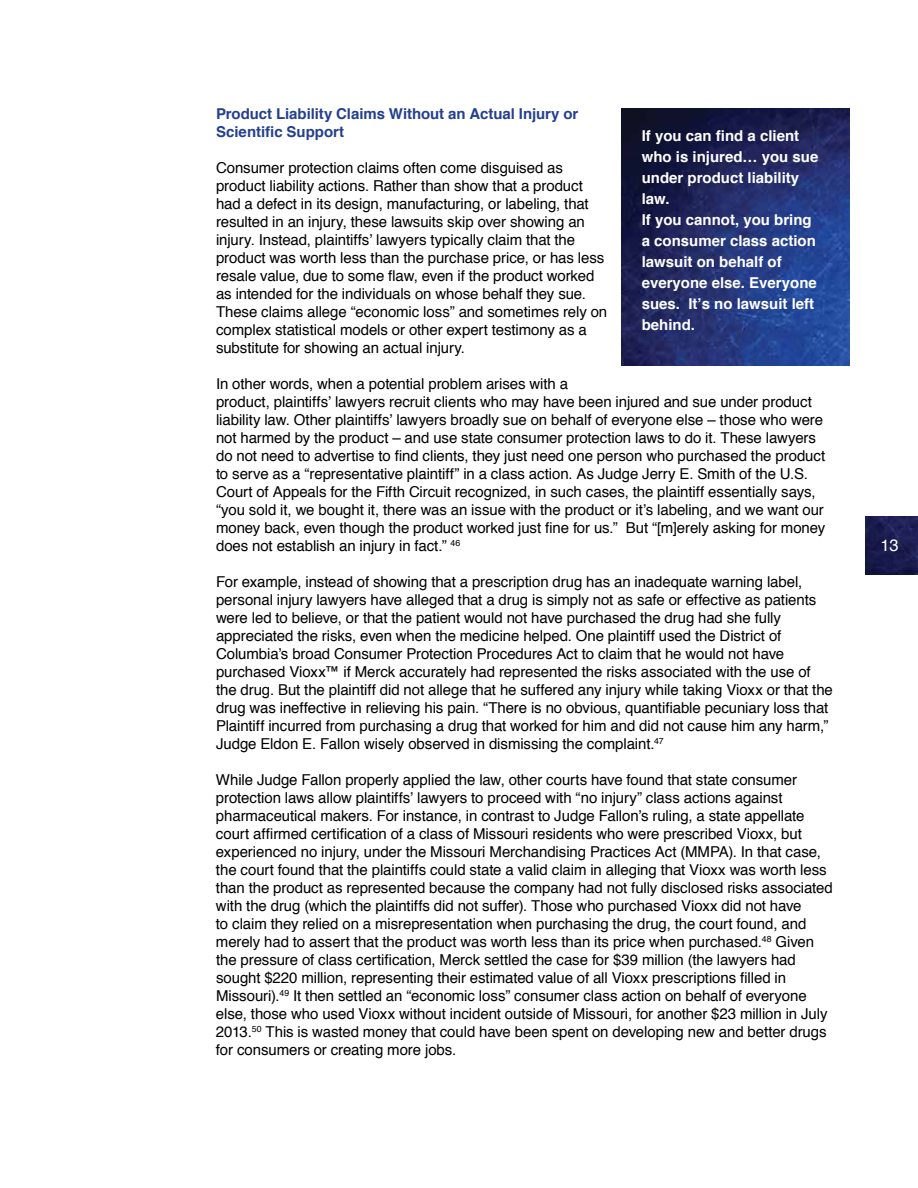
<style>
.page{position:relative;width:918px;height:1188px;background:#fff}
.page>*{position:absolute;margin:0;border:0;box-sizing:border-box;transform-origin:0 0}
.t1{font:16.5px "Helvetica";color:#fff}
.t2{font:15px/18px "Helvetica";letter-spacing:-.005em;color:#000}
.t3{font:700 15px/21px "Helvetica";color:#fff}
.t4{font:700 15px/18px "Helvetica";letter-spacing:-.005em;color:#25408f}
</style>
<div class="page">
<img style="left:865px;top:517px;width:53px;height:58px">
<img style="left:622px;top:108px;width:228px;height:257px">
<p class="t4" style="left:216px;top:105px;width:364px">Product Liability Claims Without an Actual Injury or<br>Scientific Support</p>
<p class="t2" style="left:216px;top:159px;width:393px">Consumer protection claims often come disguised as product liability actions. Rather than show that a product had a defect in its design, manufacturing, or labeling, that resulted in an injury, these lawsuits skip over showing an injury. Instead, plaintiffs’ lawyers typically claim that the product was worth less than the purchase price, or has less resale value, due to some flaw, even if the product worked as intended for the individuals on whose behalf they sue.<br>These claims allege “economic loss” and sometimes rely on complex statistical models or other expert testimony as a substitute for showing an actual injury.</p>
<p class="t2" style="left:216px;top:375px;width:611px">In other words, when a potential problem arises with a<br>product, plaintiffs’ lawyers recruit clients who may have been injured and sue under product liability law. Other plaintiffs’ lawyers broadly sue on behalf of everyone else – those who were not harmed by the product – and use state consumer protection laws to do it. These lawyers do not need to advertise to find clients, they just need one person who purchased the product to serve as a “representative plaintiff” in a class action. As Judge Jerry E. Smith of the U.S.<br>Court of Appeals for the Fifth Circuit recognized, in such cases, the plaintiff essentially says, “you sold it, we bought it, there was an issue with the product or it’s labeling, and we want our money back, even though the product worked just fine for us.” But “[m]erely asking for money does not establish an injury in fact.” <sup>46</sup></p>
<p class="t2" style="left:216px;top:573px;width:618px">For example, instead of showing that a prescription drug has an inadequate warning label, personal injury lawyers have alleged that a drug is simply not as safe or effective as patients were led to believe, or that the patient would not have purchased the drug had she fully appreciated the risks, even when the medicine helped. One plaintiff used the District of Columbia’s broad Consumer Protection Procedures Act to claim that he would not have purchased Vioxx™ if Merck accurately had represented the risks associated with the use of the drug. But the plaintiff did not allege that he suffered any injury while taking Vioxx or that the drug was ineffective in relieving his pain. “There is no obvious, quantifiable pecuniary loss that Plaintiff incurred from purchasing a drug that worked for him and did not cause him any harm,” Judge Eldon E. Fallon wisely observed in dismissing the complaint.<sup>47</sup></p>
<p class="t2" style="left:216px;top:771px;width:618px">While Judge Fallon properly applied the law, other courts have found that state consumer protection laws allow plaintiffs’ lawyers to proceed with “no injury” class actions against pharmaceutical makers. For instance, in contrast to Judge Fallon’s ruling, a state appellate court affirmed certification of a class of Missouri residents who were prescribed Vioxx, but experienced no injury, under the Missouri Merchandising Practices Act (MMPA). In that case, the court found that the plaintiffs could state a valid claim in alleging that Vioxx was worth less than the product as represented because the company had not fully disclosed risks associated with the drug (which the plaintiffs did not suffer). Those who purchased Vioxx did not have<br>to claim they relied on a misrepresentation when purchasing the drug, the court found, and merely had to assert that the product was worth less than its price when purchased.<sup>48</sup> Given the pressure of class certification, Merck settled the case for $39 million (the lawyers had sought $220 million, representing their estimated value of all Vioxx prescriptions filled in Missouri).<sup>49</sup> It then settled an “economic loss” consumer class action on behalf of everyone else, those who used Vioxx without incident outside of Missouri, for another $23 million in July 2013.<sup>50</sup> This is wasted money that could have been spent on developing new and better drugs for consumers or creating more jobs.</p>
<p class="t3" style="left:642px;top:126px;width:178px">If you can find a client who is injured… you sue under product liability law.<br>If you cannot, you bring a consumer class action lawsuit on behalf of everyone else. Everyone sues. It’s no lawsuit left behind.</p>
<p class="t1" style="left:880px;top:533px;width:20px">13</p>
</div>
